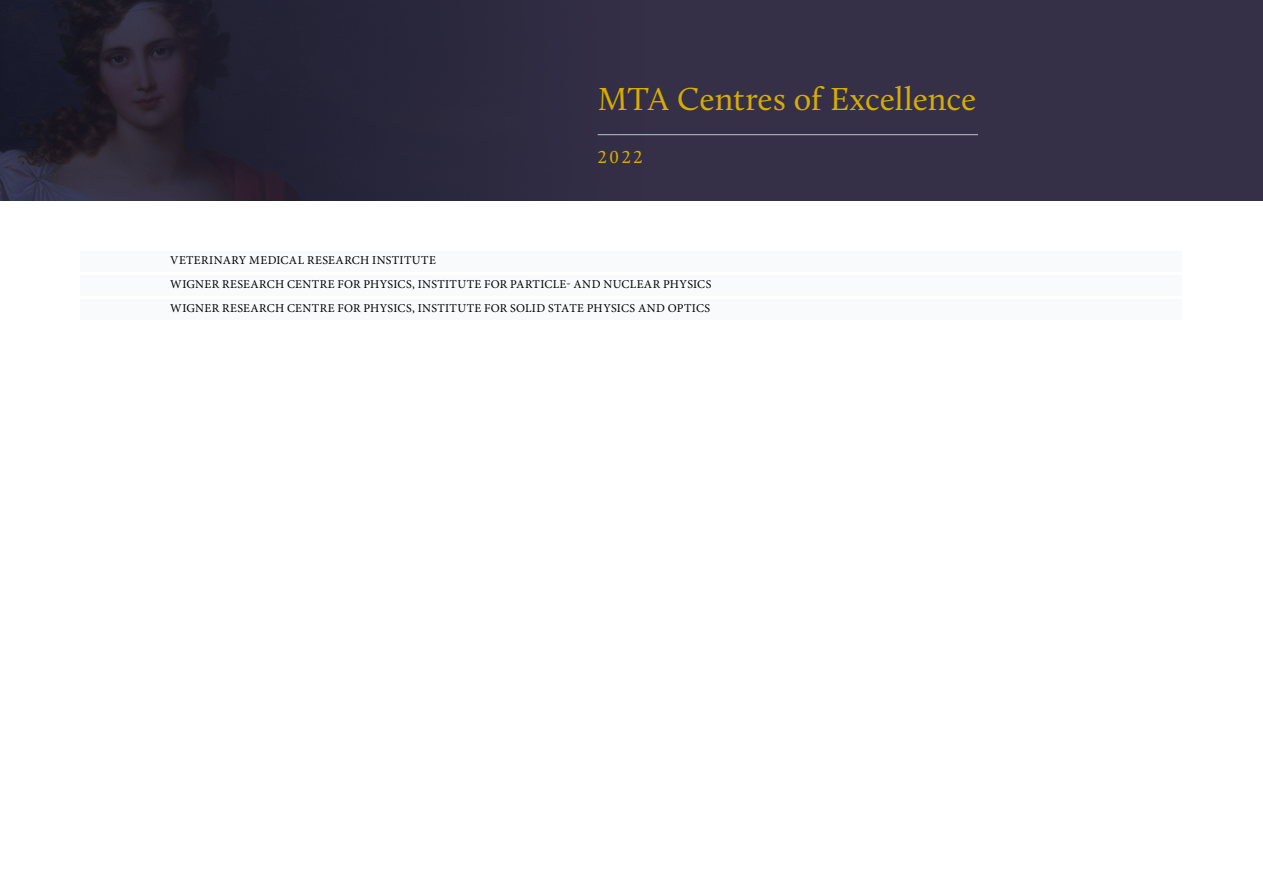
<style>
.page{position:relative;width:1263px;height:893px;background:#fff}
.page>*{position:absolute;margin:0;border:0;box-sizing:border-box;transform-origin:0 0}
.t1{font:33px "Calluna";letter-spacing:-.005em;color:#d6ad00}
.t2{font:18px "Calluna";color:#d6ad00}
.t3{font:12px/24px "Minion Pro";letter-spacing:.03em;color:#000}
</style>
<div class="page">
<svg style="left:0;top:0;width:1263px;height:201px;background:#2e2a40"></svg>
<hr style="left:598px;top:134px;width:380px;height:1px;background:#b4c8cf">
<div style="left:81px;top:251px;width:1101px;height:20px;background:#f8fafb"></div>
<div style="left:81px;top:275px;width:1101px;height:20px;background:#f8fafb"></div>
<div style="left:81px;top:299px;width:1101px;height:20px;background:#f8fafb"></div>
<h1 class="t1" style="left:598px;top:79px;width:380px">MTA Centres of Excellence</h1>
<h2 class="t2" style="left:598px;top:146px;width:46px">2022</h2>
<p class="t3" style="left:170px;top:248px;width:543px">VETERINARY MEDICAL RESEARCH INSTITUTE<br>WIGNER RESEARCH CENTRE FOR PHYSICS, INSTITUTE FOR PARTICLE- AND NUCLEAR PHYSICS<br>WIGNER RESEARCH CENTRE FOR PHYSICS, INSTITUTE FOR SOLID STATE PHYSICS AND OPTICS</p>
</div>
